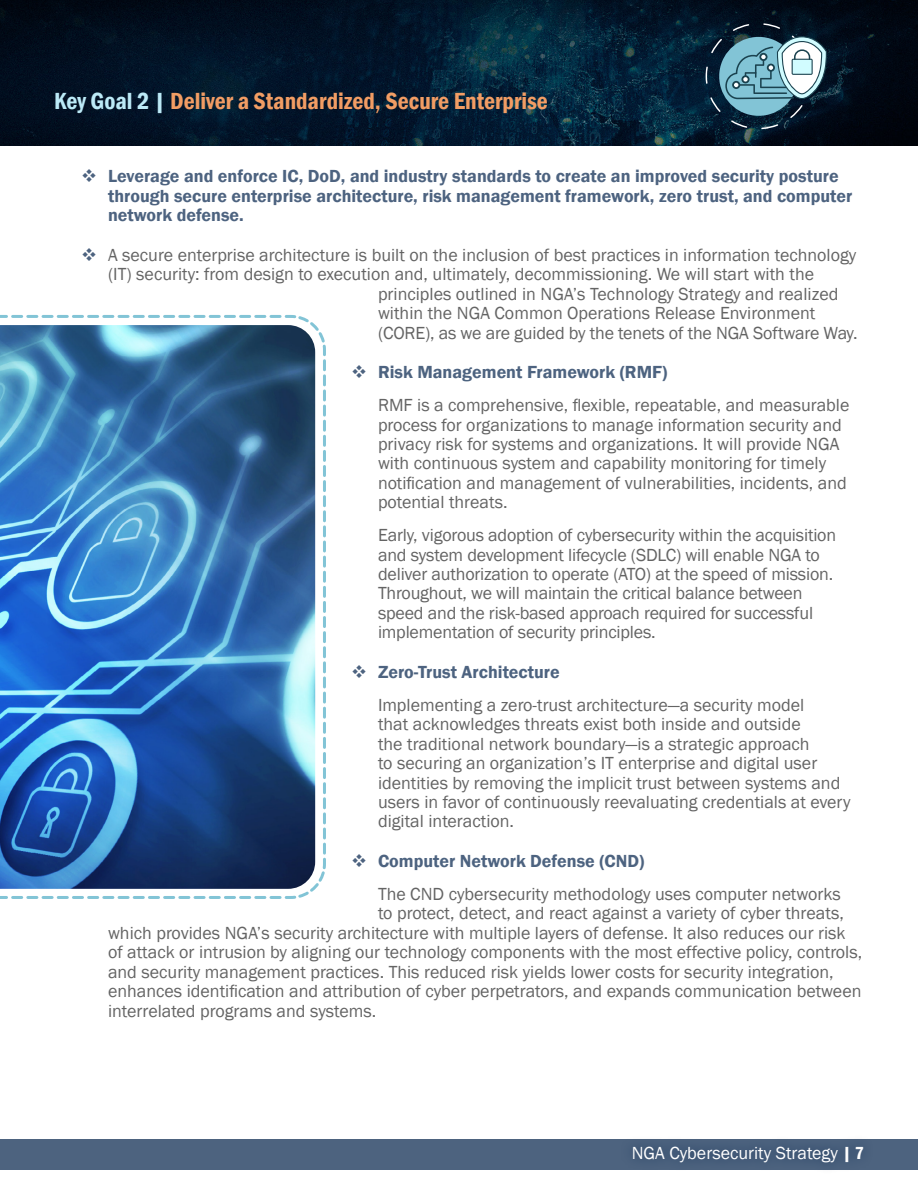
<style>
.page{position:relative;width:918px;height:1188px;background:#fff}
.page>*{position:absolute;margin:0;border:0;box-sizing:border-box;transform-origin:0 0}
.t1{font:600 condensed 24px "Franklin Gothic";color:#f29d64}
.t2{font:18px/19.4px "Franklin Gothic";color:#646464}
.t3{font:600 18px/19.4px "Franklin Gothic";color:#4d6380}
.t4{font:18px "Franklin Gothic";color:#fff}
.s1{color:#bceaf7}
.s2{font-weight:600;font-stretch:condensed}
</style>
<div class="page">
<img style="left:0;top:0;width:918px;height:146px">
<svg style="left:706px;top:23px;width:121px;height:106px;background:#507281"></svg>
<div style="left:0;top:1139px;width:918px;height:30px;background:#4d637f"></div>
<div style="left:620px;top:1134px;width:255px;height:41px;background:#002049;opacity:.75"></div>
<img style="left:0;top:315px;width:326px;height:584px">
<h1 class="t1" style="left:54px;top:85px;width:496px"><span class="s1">Key Goal 2 |</span> Deliver a Standardized, Secure Enterprise</h1>
<p class="t3" style="left:108px;top:167px;width:746px">Leverage and enforce IC, DoD, and industry standards to create an improved security posture through secure enterprise architecture, risk management framework, zero trust, and computer network defense.</p>
<p class="t2" style="left:108px;top:246px;width:750px">A secure enterprise architecture is built on the inclusion of best practices in information technology</p>
<p class="t2" style="left:108px;top:265px;width:708px">(IT) security: from design to execution and, ultimately, decommissioning. We will start with the</p>
<p class="t2" style="left:378px;top:284px;width:462px">principles outlined in NGA’s Technology Strategy and realized</p>
<p class="t2" style="left:378px;top:304px;width:439px">within the NGA Common Operations Release Environment</p>
<p class="t2" style="left:378px;top:323px;width:481px">(CORE), as we are guided by the tenets of the NGA Software Way.</p>
<p class="t3" style="left:378px;top:363px;width:291px">Risk Management Framework (RMF)</p>
<p class="t2" style="left:378px;top:396px;width:473px">RMF is a comprehensive, flexible, repeatable, and measurable process for organizations to manage information security and privacy risk for systems and organizations. It will provide NGA with continuous system and capability monitoring for timely notification and management of vulnerabilities, incidents, and potential threats.</p>
<p class="t2" style="left:378px;top:526px;width:460px">Early, vigorous adoption of cybersecurity within the acquisition and system development lifecycle (SDLC) will enable NGA to deliver authorization to operate (ATO) at the speed of mission.<br>Throughout, we will maintain the critical balance between speed and the risk-based approach required for successful implementation of security principles.</p>
<p class="t3" style="left:378px;top:662px;width:183px">Zero-Trust Architecture</p>
<p class="t2" style="left:378px;top:696px;width:474px">Implementing a zero-trust architecture—a security model<br>that acknowledges threats exist both inside and outside<br>the traditional network boundary—is a strategic approach<br>to securing an organization’s IT enterprise and digital user identities by removing the implicit trust between systems and users in favor of continuously reevaluating credentials at every digital interaction.</p>
<p class="t3" style="left:378px;top:852px;width:268px">Computer Network Defense (CND)</p>
<p class="t2" style="left:378px;top:885px;width:464px">The CND cybersecurity methodology uses computer networks</p>
<p class="t2" style="left:378px;top:904px;width:467px">to protect, detect, and react against a variety of cyber threats,</p>
<p class="t2" style="left:108px;top:924px;width:739px">which provides NGA’s security architecture with multiple layers of defense. It also reduces our risk</p>
<p class="t2" style="left:108px;top:943px;width:756px">of attack or intrusion by aligning our technology components with the most effective policy, controls,</p>
<p class="t2" style="left:108px;top:962px;width:727px">and security management practices. This reduced risk yields lower costs for security integration,</p>
<p class="t2" style="left:108px;top:982px;width:755px">enhances identification and attribution of cyber perpetrators, and expands communication between</p>
<p class="t2" style="left:108px;top:1001px;width:270px">interrelated programs and systems.</p>
<p class="t4" style="left:632px;top:1142px;width:234px">NGA Cybersecurity Strategy <span class="s2">| 7</span></p>
</div>
